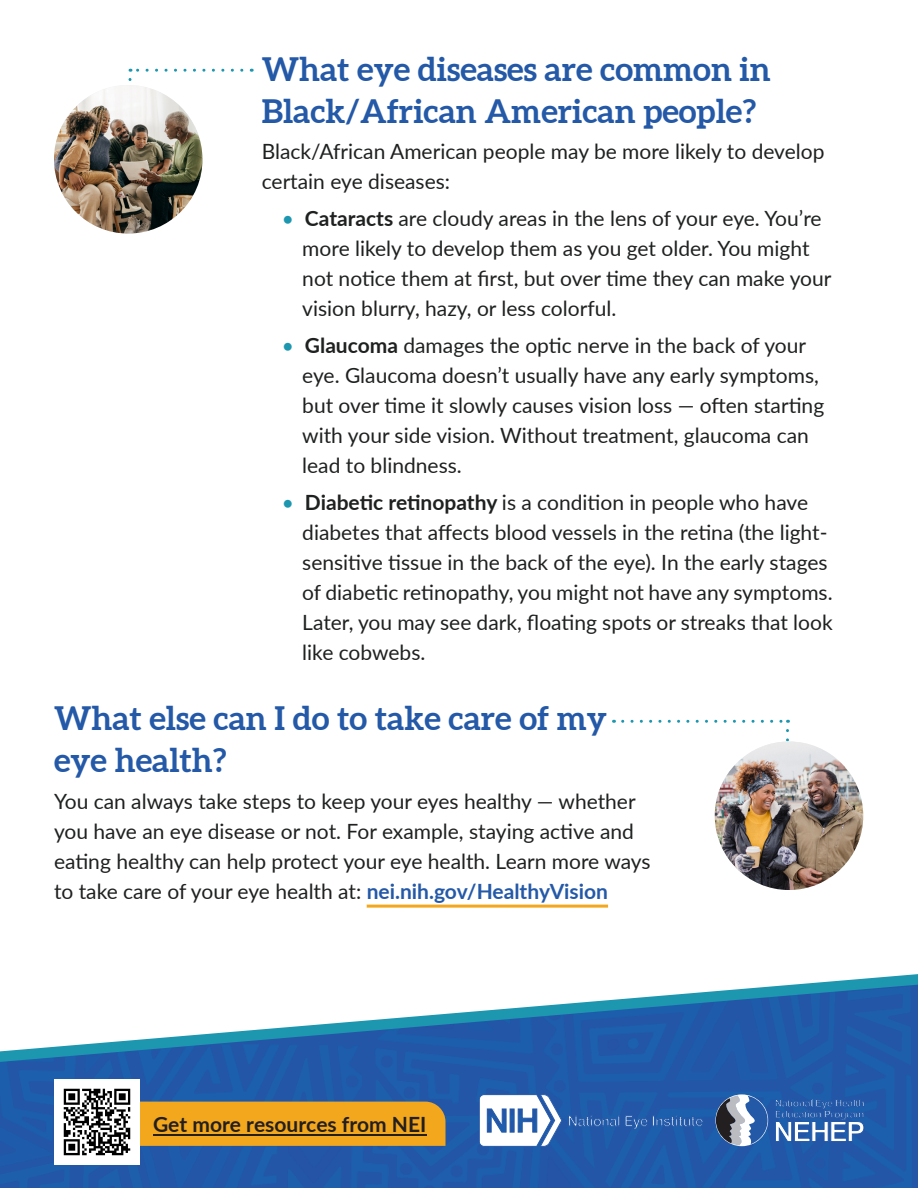
<style>
.page{position:relative;width:918px;height:1188px;background:#fff}
.page>*{position:absolute;margin:0;border:0;box-sizing:border-box;transform-origin:0 0}
.t1{font:700 33px/42px "Aleo";color:#2459a8}
.body{font:21px/30px "Lato";color:#1f2020}
.body_before_bullets{font:21px/30px "Lato";color:#1f2020}
.t2{font:700 21px "Lato";color:#231f20}
.s1{color:#1c97af}
.s2{font-weight:700}
.s3{font-weight:700;color:#2459a8}
</style>
<div class="page">
<svg style="left:130px;top:69px;width:112px;height:3px"></svg>
<img style="left:54px;top:85px;width:148px;height:149px;border-radius:74px">
<hr style="left:367px;top:905px;width:241px;height:3px;background:#f3a71d">
<svg style="left:623px;top:720px;width:166px;height:3px"></svg>
<svg style="left:786px;top:731px;width:3px;height:11px"></svg>
<img style="left:715px;top:742px;width:148px;height:148px;border-radius:74px">
<img style="left:0;top:1069px;width:918px;height:119px">
<svg style="left:0;top:974px;width:918px;height:95px"></svg>
<div style="left:139px;top:1102px;width:307px;height:44px;background:#f3a71d"></div>
<img style="left:54px;top:1080px;width:85px;height:85px">
<svg style="left:479px;top:1094px;width:83px;height:53px"></svg>
<svg style="left:568px;top:1115px;width:135px;height:14px;background:#3567b0"></svg>
<svg style="left:775px;top:1099px;width:89px;height:43px;background:#507cba"></svg>
<svg style="left:716px;top:1095px;width:52px;height:51px"></svg>
<hr style="left:153px;top:1135px;width:274px;height:1px;background:#231f20">
<h2 class="t1" style="left:262px;top:49px;width:511px">What eye diseases are common in<br>Black/African American people?</h2>
<p class="body_before_bullets" style="left:262px;top:136px;width:564px">Black/African American people may be more likely to develop certain eye diseases:</p>
<p class="body" style="left:302px;top:203px;width:531px;text-indent:-20px"><span class="s1">•</span> <span class="s2">Cataracts</span> are cloudy areas in the lens of your eye. You’re more likely to develop them as you get older. You might not notice them at first, but over time they can make your vision blurry, hazy, or less colorful.</p>
<p class="body" style="left:302px;top:329px;width:523px;text-indent:-20px"><span class="s1">•</span> <span class="s2">Glaucoma</span> damages the optic nerve in the back of your eye. Glaucoma doesn’t usually have any early symptoms, but over time it slowly causes vision loss — often starting with your side vision. Without treatment, glaucoma can lead to blindness.</p>
<p class="body" style="left:302px;top:486px;width:532px;text-indent:-20px"><span class="s1">•</span> <span class="s2">Diabetic retinopathy</span> is a condition in people who have diabetes that affects blood vessels in the retina (the light&shy;sensitive tissue in the back of the eye). In the early stages of diabetic retinopathy, you might not have any symptoms.<br>Later, you may see dark, floating spots or streaks that look like cobwebs.</p>
<h2 class="t1" style="left:54px;top:698px;width:555px">What else can I do to take care of my eye health?</h2>
<p class="body" style="left:54px;top:785px;width:598px">You can always take steps to keep your eyes healthy — whether you have an eye disease or not. For example, staying active and eating healthy can help protect your eye health. Learn more ways to take care of your eye health at: <span class="s3">nei.nih.gov/HealthyVision</span></p>
<p class="t2" style="left:153px;top:1109px;width:275px">Get more resources from NEI</p>
</div>
